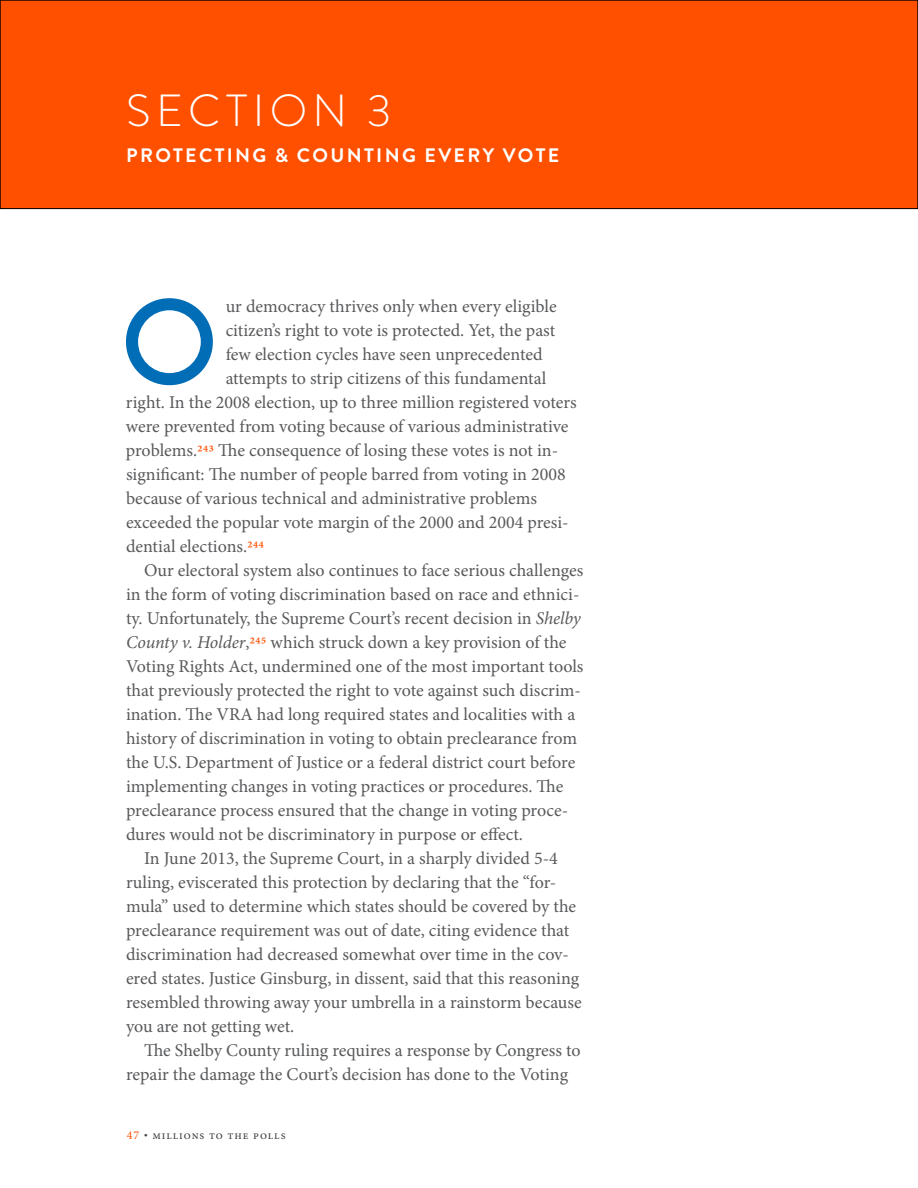
<style>
.page{position:relative;width:918px;height:1188px;background:#fff}
.page>*{position:absolute;margin:0;border:0;box-sizing:border-box;transform-origin:0 0}
.t1{font:500 120.9px "Brandon Grotesque";color:#006db6}
.t2{font:300 45px "Brandon Grotesque";letter-spacing:.12em;color:#fff}
.t3{font:700 19.5px "Brandon Grotesque";letter-spacing:.12em;color:#fff}
.t4{font:18px "Minion Pro";color:#58595b}
.t5{font:12px "Minion Pro";letter-spacing:.075em;color:#414042}
.s1{font-weight:500;font-size:16.5px;color:#ff5000}
.s2{font-style:italic}
.s3{color:#ff5000}
.s4{font-family:"Brandon Grotesque"}
</style>
<div class="page">
<div style="left:0;top:0;width:918px;height:209px;background:#ff5000"></div>
<div style="left:0;top:0;width:918px;height:209px;border:1px solid #000"></div>
<h2 class="t2" style="left:126px;top:80px;width:266px">SECTION 3</h2>
<p class="t3" style="left:126px;top:142px;width:29px">PROTECTIN</p>
<p class="t3" style="left:253px;top:142px;width:75px">G &amp; COUNTIN</p>
<p class="t3" style="left:402px;top:142px;width:52px">G EVER</p>
<p class="t3" style="left:483px;top:142px;width:50px">Y VOTE</p>
<h1 class="t1" style="left:120px;top:259px;width:88px">O</h1>
<p class="t4" style="left:226px;top:294px;width:333px">ur democracy thrives only when every eligible</p>
<p class="t4" style="left:226px;top:318px;width:331px">citizen’s right to vote is protected. Yet, the past</p>
<p class="t4" style="left:226px;top:342px;width:318px">few election cycles have seen unprecedented</p>
<p class="t4" style="left:226px;top:366px;width:322px">attempts to strip citizens of this fundamental</p>
<p class="t4" style="left:126px;top:390px;width:452px">right. In the 2008 election, up to three million registered voters</p>
<p class="t4" style="left:126px;top:414px;width:444px">were prevented from voting because of various administrative</p>
<p class="t4" style="left:126px;top:438px;width:434px">problems.<span class="s1">243</span> The consequence of losing these votes is not in-</p>
<p class="t4" style="left:126px;top:462px;width:441px">significant: The number of people barred from voting in 2008</p>
<p class="t4" style="left:126px;top:486px;width:413px">because of various technical and administrative problems</p>
<p class="t4" style="left:126px;top:510px;width:444px">exceeded the popular vote margin of the 2000 and 2004 presi-</p>
<p class="t4" style="left:126px;top:534px;width:140px">dential elections.<span class="s1">244</span></p>
<p class="t4" style="left:144px;top:558px;width:441px">Our electoral system also continues to face serious challenges</p>
<p class="t4" style="left:126px;top:582px;width:455px">in the form of voting discrimination based on race and ethnici-</p>
<p class="t4" style="left:126px;top:606px;width:456px">ty. Unfortunately, the Supreme Court’s recent decision in <span class="s2">Shelby</span></p>
<p class="t4" style="left:126px;top:630px;width:442px"><span class="s2">County v. Holder</span>,<span class="s1">245</span> which struck down a key provision of the</p>
<p class="t4" style="left:126px;top:654px;width:459px">Voting Rights Act, undermined one of the most important tools</p>
<p class="t4" style="left:126px;top:678px;width:457px">that previously protected the right to vote against such discrim-</p>
<p class="t4" style="left:126px;top:702px;width:451px">ination. The VRA had long required states and localities with a</p>
<p class="t4" style="left:126px;top:726px;width:453px">history of discrimination in voting to obtain preclearance from</p>
<p class="t4" style="left:126px;top:750px;width:451px">the U.S. Department of Justice or a federal district court before</p>
<p class="t4" style="left:126px;top:774px;width:439px">implementing changes in voting practices or procedures. The</p>
<p class="t4" style="left:126px;top:798px;width:444px">preclearance process ensured that the change in voting proce-</p>
<p class="t4" style="left:126px;top:822px;width:399px">dures would not be discriminatory in purpose or effect.</p>
<p class="t4" style="left:144px;top:846px;width:415px">In June 2013, the Supreme Court, in a sharply divided 5-4</p>
<p class="t4" style="left:126px;top:870px;width:432px">ruling, eviscerated this protection by declaring that the “for-</p>
<p class="t4" style="left:126px;top:894px;width:452px">mula” used to determine which states should be covered by the</p>
<p class="t4" style="left:126px;top:918px;width:445px">preclearance requirement was out of date, citing evidence that</p>
<p class="t4" style="left:126px;top:942px;width:445px">discrimination had decreased somewhat over time in the cov-</p>
<p class="t4" style="left:126px;top:966px;width:455px">ered states. Justice Ginsburg, in dissent, said that this reasoning</p>
<p class="t4" style="left:126px;top:990px;width:457px">resembled throwing away your umbrella in a rainstorm because</p>
<p class="t4" style="left:126px;top:1014px;width:170px">you are not getting wet.</p>
<p class="t4" style="left:144px;top:1038px;width:438px">The Shelby County ruling requires a response by Congress to</p>
<p class="t4" style="left:126px;top:1062px;width:444px">repair the damage the Court’s decision has done to the Voting</p>
<p class="t5" style="left:127px;top:1127px;width:160px"><span class="s3">47</span> <span class="s4">•</span> millions to the polls</p>
</div>
